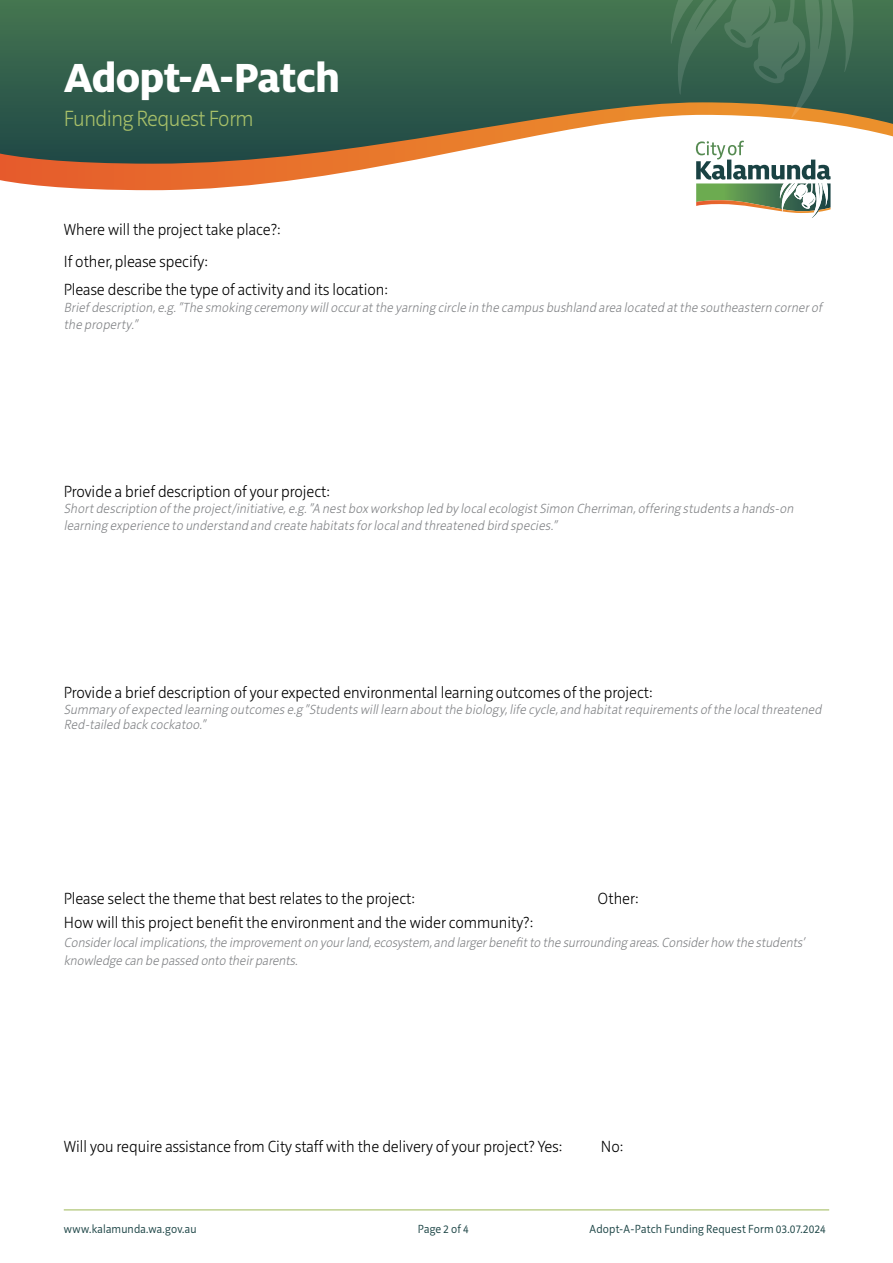
<style>
.page{position:relative;width:893px;height:1263px;background:#fff}
.page>*{position:absolute;margin:0;border:0;box-sizing:border-box;transform-origin:0 0}
.t1{font:800 45px "Milo OT";letter-spacing:-.02em;color:#fff}
.t2{font:200 22.5px "Riga";letter-spacing:-.02em;color:#a8c069}
.t3{font:200 16.5px/32px "Riga";color:#000}
.t4{font:italic 200 13.5px/16.5px "Riga";letter-spacing:.01em;color:#808285}
.t5{font:300 12px "Riga";letter-spacing:.015em;color:#194243}
</style>
<div class="page">
<svg style="left:0;top:0;width:893px;height:210px"></svg>
<svg style="left:0;top:102px;width:893px;height:88px"></svg>
<svg style="left:670px;top:0;width:184px;height:119px;background:#547254"></svg>
<svg style="left:696px;top:141px;width:134px;height:77px"></svg>
<hr style="left:64px;top:1209px;width:765px;height:1px;background:#a8c069">
<h1 class="t1" style="left:64px;top:52px;width:278px">Adopt-A-Patch</h1>
<h2 class="t2" style="left:64px;top:107px;width:191px">Funding Request Form</h2>
<p class="t3" style="left:64px;top:214px;width:219px">Where will the project take place?:<br>If other, please specify:</p>
<p class="t3" style="left:64px;top:274px;width:326px">Please describe the type of activity and its location:</p>
<p class="t4" style="left:64px;top:300px;width:760px">Brief description,e.g.“The smoking ceremony willoccuratthe yarning circle in the campus bushland area located atthe southeastern cornerof the property.”</p>
<p class="t3" style="left:64px;top:476px;width:268px">Provide a brief description of your project:</p>
<p class="t4" style="left:64px;top:501px;width:734px">Shortdescription of the project/initiative,e.g.“A nestbox workshop led by localecologistSimon Cherriman,offering students a hands-on learning experience to understand and create habitats forlocaland threatened bird species.”</p>
<p class="t3" style="left:64px;top:677px;width:590px">Provide a brief description of your expected environmental learning outcomes of the project:</p>
<p class="t4" style="left:64px;top:702px;width:762px;line-height:15px">Summary of expected learning outcomes e.g “Students willlearn aboutthe biology,life cycle,and habitatrequirements of the localthreatened<br>Red-tailed back cockatoo.”</p>
<p class="t3" style="left:64px;top:883px;width:353px">Please select the theme that best relates to the project:</p>
<p class="t3" style="left:598px;top:883px;width:43px">Other:</p>
<p class="t3" style="left:64px;top:907px;width:471px">How will this project benefit the environment and the wider community?:</p>
<p class="t4" style="left:64px;top:934px;width:745px;line-height:18px">Considerlocalimplications,the improvementon yourland,ecosystem,and largerbenefitto the surrounding areas.Considerhow the students’ knowledge can be passed onto theirparents.</p>
<p class="t3" style="left:64px;top:1131px;width:500px">Will you require assistance from City staff with the delivery of your project? Yes:</p>
<p class="t3" style="left:601px;top:1131px;width:24px">No:</p>
<p class="t5" style="left:64px;top:1222px;width:134px">www.kalamunda.wa.gov.au</p>
<p class="t5" style="left:418px;top:1222px;width:52px">Page 2 of 4</p>
<p class="t5" style="left:590px;top:1222px;width:238px">Adopt-A-Patch Funding Request Form 03.07.2024</p>
</div>
